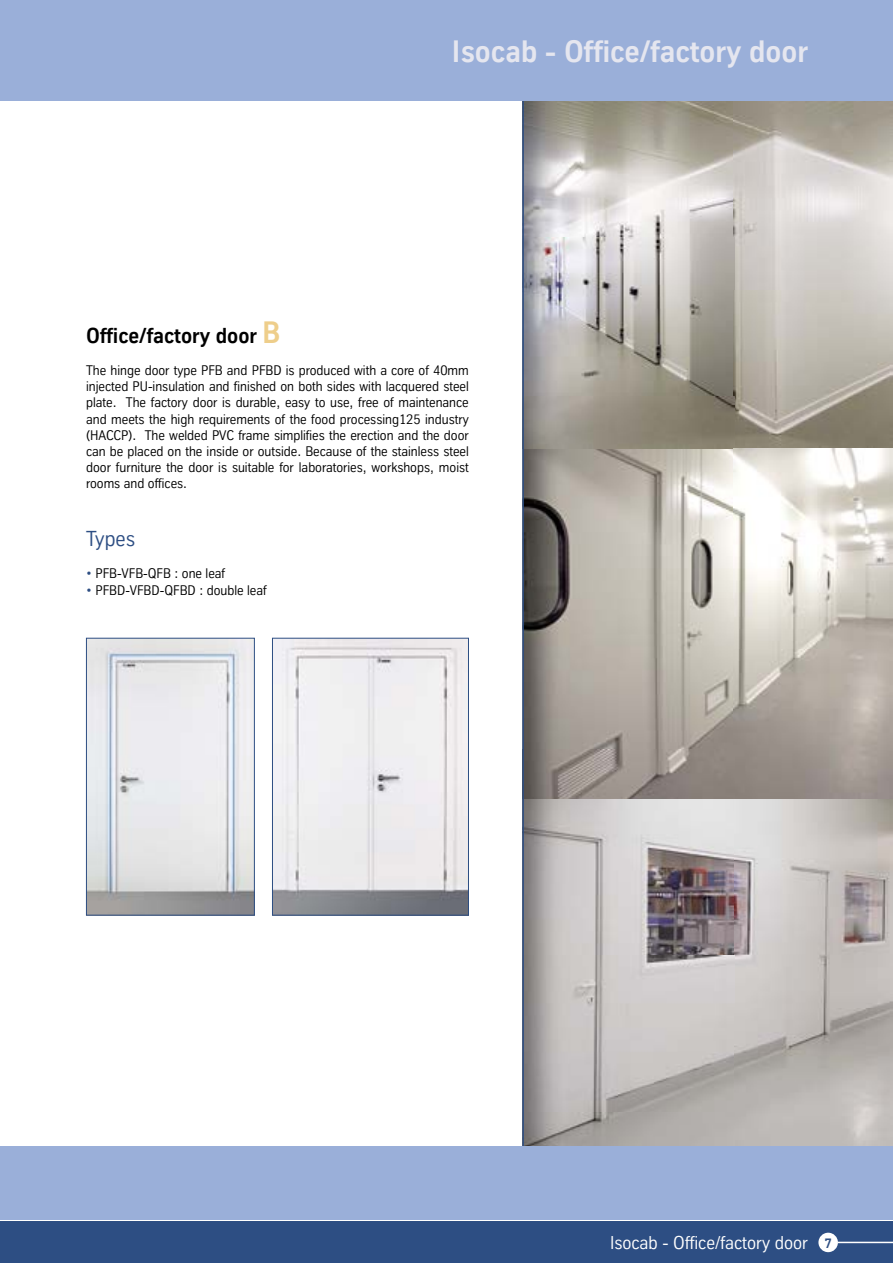
<style>
.page{position:relative;width:893px;height:1263px;background:#fff}
.page>*{position:absolute;margin:0;border:0;box-sizing:border-box;transform-origin:0 0}
.t1{font:700 30px "TK Type";color:#e5e6ef}
.t2{font:700 21px "TK Type";color:#000}
.t3{font:21px "TK Type";color:#2d4e83}
.t4{font:18px "TK Type";color:#fff}
.t5{font:13.5px/16.2px "TK Type";color:#000;text-align:justify}
.s1{font-size:30px;color:#eece8b}
.s2{color:#2d4e83}
.s3{font-weight:700;font-size:13.5px;color:#2d4e83}
</style>
<div class="page">
<img style="left:524px;top:100px;width:369px;height:1047px">
<hr style="left:522px;top:72px;width:2px;height:1086px;background:#2d4e83">
<svg style="left:0;top:1219px;width:893px;height:3px"></svg>
<div style="left:0;top:1222px;width:893px;height:41px;background:#2d4e83"></div>
<div style="left:0;top:1147px;width:893px;height:72px;background:#9aafd9"></div>
<div style="left:0;top:0;width:893px;height:100px;background:#9aafd9"></div>
<img style="left:88px;top:640px;width:165px;height:273px">
<div style="left:86px;top:638px;width:169px;height:277px;border:1px solid #2d4e83"></div>
<img style="left:274px;top:640px;width:193px;height:273px">
<div style="left:272px;top:638px;width:197px;height:277px;border:1px solid #2d4e83"></div>
<hr style="left:837px;top:1242px;width:56px;height:1px;background:#fff">
<div style="left:818px;top:1233px;width:20px;height:19px;background:#fff;border-radius:50%"></div>
<h1 class="t1" style="left:452px;top:35px;width:358px">Isocab - Office/factory door</h1>
<h2 class="t2" style="left:86px;top:324px;width:196px">Office/factory door <span class="s1">B</span></h2>
<p class="t5" style="left:86px;top:362px;width:384px">The hinge door type PFB and PFBD is produced with a core of 40mm injected PU-insulation and finished on both sides with lacquered steel plate. The factory door is durable, easy to use, free of maintenance and meets the high requirements of the food processing125 industry (HACCP). The welded PVC frame simplifies the erection and the door can be placed on the inside or outside. Because of the stainless steel door furniture the door is suitable for laboratories, workshops, moist rooms and offices.</p>
<h2 class="t3" style="left:86px;top:527px;width:51px">Types</h2>
<p class="t5" style="left:86px;top:566px;width:141px"><span class="s2">•</span> PFB-VFB-QFB : one leaf</p>
<p class="t5" style="left:86px;top:582px;width:182px"><span class="s2">•</span> PFBD-VFBD-QFBD : double leaf</p>
<h3 class="t4" style="left:610px;top:1233px;width:224px">Isocab - Office/factory door <span class="s3">7</span></h3>
</div>
